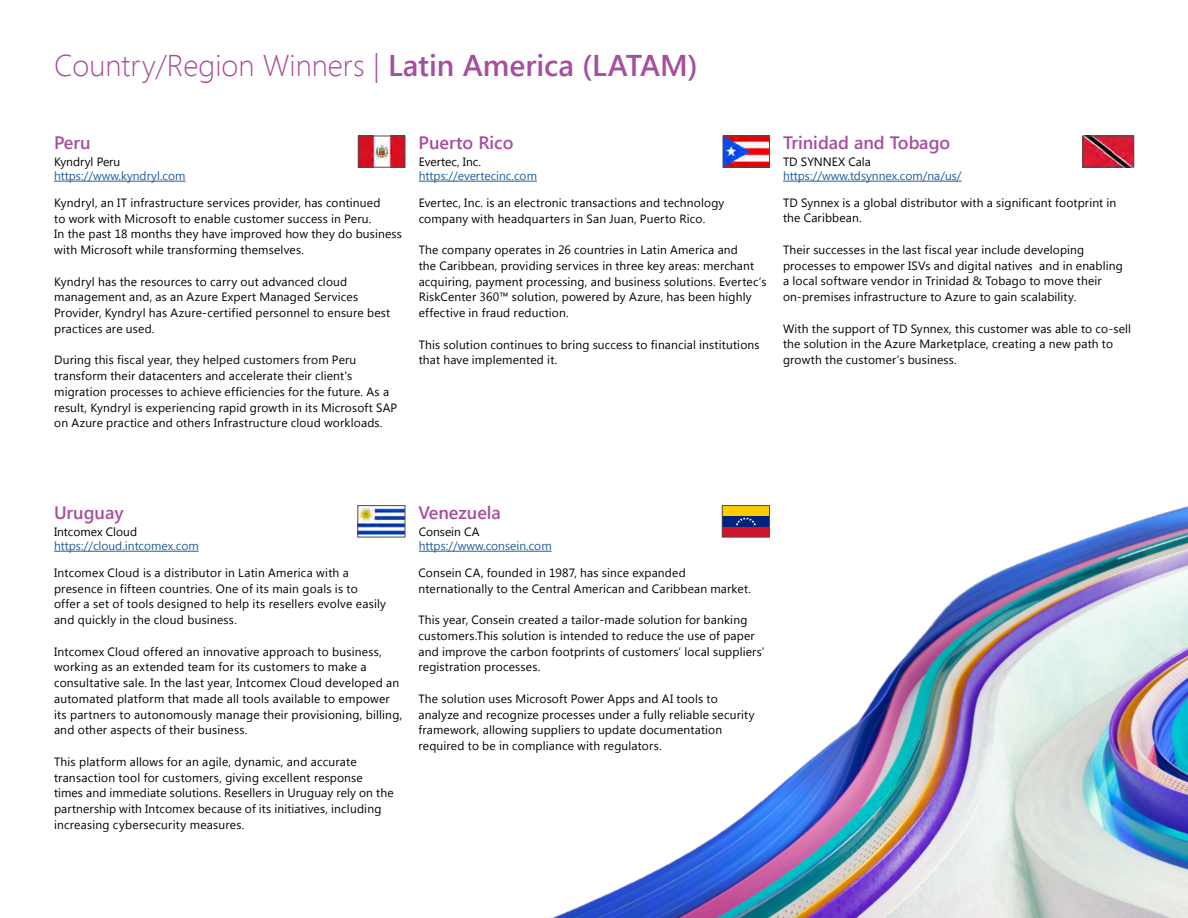
<style>
.page{position:relative;width:1188px;height:918px;background:#fff}
.page>*{position:absolute;margin:0;border:0;box-sizing:border-box;transform-origin:0 0}
.t1{font:300 30px "Segoe UI";color:#a74e9e}
.t2{font:600 18px "Segoe UI";color:#a74e9e}
.t3{font:12px/15.8px "Segoe UI";letter-spacing:.015em;color:#000}
.t4{font:12px "Segoe UI";color:#215e9e}
.s1{font-weight:600}
</style>
<div class="page">
<img style="left:360px;top:138px;width:43px;height:27px">
<img style="left:360px;top:507px;width:43px;height:28px">
<div style="left:358px;top:505px;width:47px;height:32px;border:1px solid #524b48"></div>
<img style="left:725px;top:138px;width:43px;height:21px">
<img style="left:418px;top:159px;width:770px;height:759px">
<div style="left:722px;top:506px;width:48px;height:31px;background:#cf142b"></div>
<div style="left:722px;top:506px;width:48px;height:21px;background:#00247d"></div>
<div style="left:722px;top:506px;width:48px;height:10px;background:#fc0"></div>
<svg style="left:736px;top:517px;width:20px;height:8px"></svg>
<div style="left:722px;top:505px;width:48px;height:32px;border:1px solid #524b48"></div>
<img style="left:1084px;top:138px;width:48px;height:27px">
<div style="left:1082px;top:136px;width:52px;height:31px;border:1px solid #524b48"></div>
<hr style="left:783px;top:181px;width:179px;height:1px;background:#215e9e">
<hr style="left:419px;top:551px;width:133px;height:1px;background:#215e9e">
<hr style="left:419px;top:181px;width:118px;height:1px;background:#215e9e">
<hr style="left:54px;top:181px;width:132px;height:1px;background:#215e9e">
<hr style="left:54px;top:551px;width:145px;height:1px;background:#215e9e">
<p class="t1" style="left:54px;top:45px;width:645px">Country/Region Winners | <span class="s1">Latin America (LATAM)</span></p>
<p class="t2" style="left:54px;top:129px;width:38px">Peru</p>
<p class="t3" style="left:54px;top:153px;width:68px">Kyndryl Peru</p>
<p class="t4" style="left:54px;top:168px;width:133px">https://www.kyndryl.com</p>
<p class="t3" style="left:54px;top:194px;width:349px">Kyndryl, an IT infrastructure services provider, has continued<br>to work with Microsoft to enable customer success in Peru.<br>In the past 18 months they have improved how they do business with Microsoft while transforming themselves.</p>
<p class="t3" style="left:54px;top:273px;width:338px">Kyndryl has the resources to carry out advanced cloud management and, as an Azure Expert Managed Services Provider, Kyndryl has Azure-certified personnel to ensure best practices are used.</p>
<p class="t3" style="left:54px;top:352px;width:345px">During this fiscal year, they helped customers from Peru transform their datacenters and accelerate their client's migration processes to achieve efficiencies for the future. As a result, Kyndryl is experiencing rapid growth in its Microsoft SAP on Azure practice and others Infrastructure cloud workloads.</p>
<p class="t2" style="left:418px;top:129px;width:96px">Puerto Rico</p>
<p class="t2" style="left:783px;top:129px;width:169px">Trinidad and Tobago</p>
<p class="t3" style="left:419px;top:153px;width:64px">Evertec, Inc.</p>
<p class="t3" style="left:783px;top:153px;width:89px">TD SYNNEX Cala</p>
<p class="t4" style="left:419px;top:168px;width:120px">https://evertecinc.com</p>
<p class="t4" style="left:783px;top:168px;width:180px">https://www.tdsynnex.com/na/us/</p>
<p class="t3" style="left:419px;top:194px;width:307px">Evertec, Inc. is an electronic transactions and technology company with headquarters in San Juan, Puerto Rico.</p>
<p class="t3" style="left:419px;top:241px;width:349px">The company operates in 26 countries in Latin America and<br>the Caribbean, providing services in three key areas: merchant acquiring, payment processing, and business solutions. Evertec’s RiskCenter 360™ solution, powered by Azure, has been highly effective in fraud reduction.</p>
<p class="t3" style="left:419px;top:336px;width:342px">This solution continues to bring success to financial institutions that have implemented it.</p>
<p class="t3" style="left:783px;top:194px;width:335px">TD Synnex is a global distributor with a significant footprint in the Caribbean.</p>
<p class="t3" style="left:783px;top:241px;width:341px">Their successes in the last fiscal year include developing processes to empower ISVs and digital natives and in enabling a local software vendor in Trinidad &amp; Tobago to move their on-premises infrastructure to Azure to gain scalability.</p>
<p class="t3" style="left:783px;top:320px;width:350px">With the support of TD Synnex, this customer was able to co-sell the solution in the Azure Marketplace, creating a new path to growth the customer’s business.</p>
<p class="t2" style="left:54px;top:499px;width:71px">Uruguay</p>
<p class="t3" style="left:54px;top:524px;width:85px">Intcomex Cloud</p>
<p class="t4" style="left:54px;top:538px;width:146px">https://cloud.intcomex.com</p>
<p class="t3" style="left:54px;top:564px;width:334px">Intcomex Cloud is a distributor in Latin America with a presence in fifteen countries. One of its main goals is to offer a set of tools designed to help its resellers evolve easily and quickly in the cloud business.</p>
<p class="t3" style="left:54px;top:643px;width:350px">Intcomex Cloud offered an innovative approach to business, working as an extended team for its customers to make a consultative sale. In the last year, Intcomex Cloud developed an automated platform that made all tools available to empower its partners to autonomously manage their provisioning, billing, and other aspects of their business.</p>
<p class="t3" style="left:54px;top:753px;width:341px">This platform allows for an agile, dynamic, and accurate transaction tool for customers, giving excellent response times and immediate solutions. Resellers in Uruguay rely on the partnership with Intcomex because of its initiatives, including increasing cybersecurity measures.</p>
<p class="t2" style="left:418px;top:499px;width:84px">Venezuela</p>
<p class="t3" style="left:419px;top:523px;width:62px">Consein CA</p>
<p class="t4" style="left:419px;top:538px;width:134px">https://www.consein.com</p>
<p class="t3" style="left:418px;top:564px;width:334px">Consein CA, founded in 1987, has since expanded nternationally to the Central American and Caribbean market.</p>
<p class="t3" style="left:418px;top:611px;width:348px">This year, Consein created a tailor-made solution for banking customers.This solution is intended to reduce the use of paper and improve the carbon footprints of customers’ local suppliers’ registration processes.</p>
<p class="t3" style="left:418px;top:690px;width:338px">The solution uses Microsoft Power Apps and AI tools to analyze and recognize processes under a fully reliable security framework, allowing suppliers to update documentation required to be in compliance with regulators.</p>
</div>
